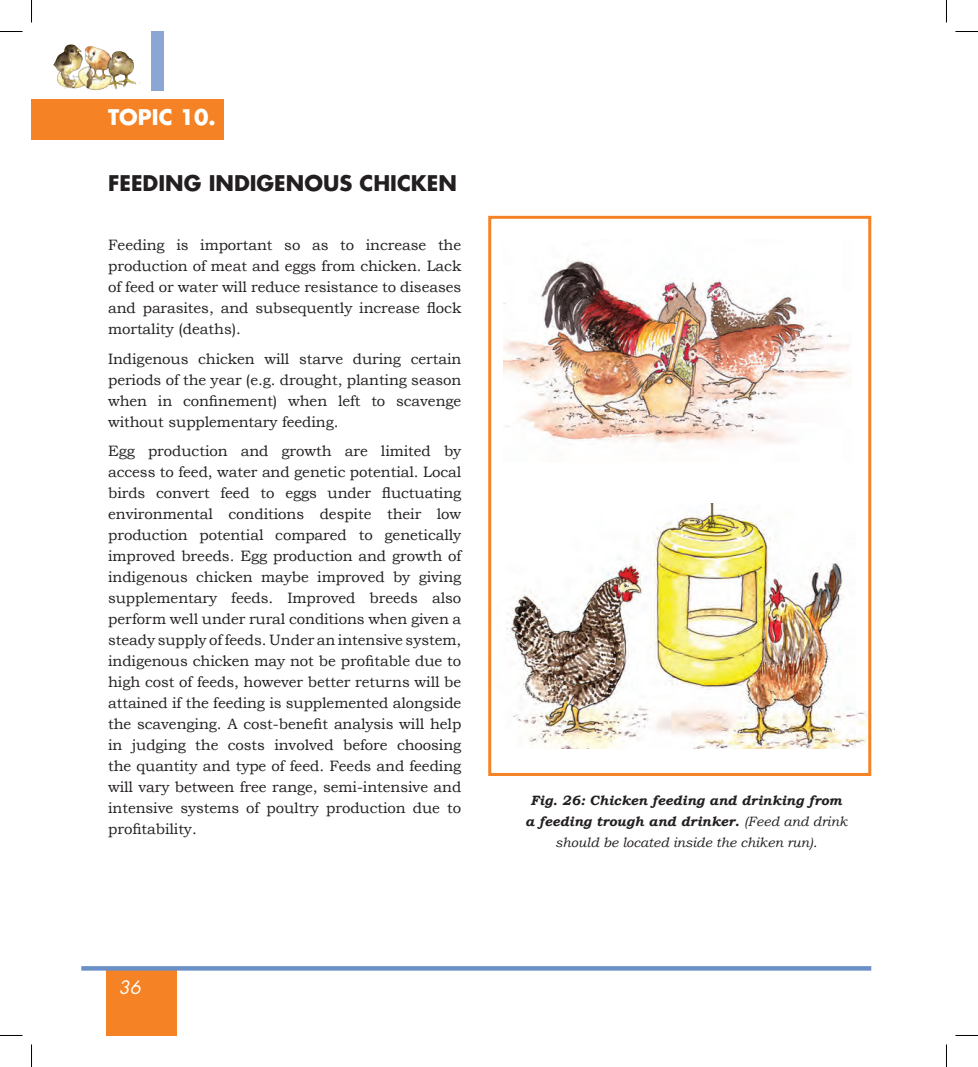
<style>
.page{position:relative;width:978px;height:1067px;background:#fff}
.page>*{position:absolute;margin:0;border:0;box-sizing:border-box;transform-origin:0 0}
.t1{font:700 21px "Futura";color:#231f20}
.t2{font:700 21px "Futura";color:#fff}
.t3{font:italic 18px "Futura";color:#fff}
.t4{font:15px/21px "Bookman Old Style";letter-spacing:-.005em;color:#231f20;text-align:justify}
.t5{font:italic 700 13.5px/21px "Bookman Old Style";color:#231f20;text-align:center}
.s1{font-weight:400}
</style>
<div class="page">
<div style="left:106px;top:969px;width:71px;height:66px;background:#f58224"></div>
<svg style="left:81px;top:966px;width:790px;height:4px;background:#6f93c8"></svg>
<img style="left:53px;top:44px;width:88px;height:47px">
<div style="left:151px;top:32px;width:12px;height:59px;background:#8ba6d2"></div>
<div style="left:32px;top:100px;width:192px;height:40px;background:#f58224"></div>
<img style="left:503px;top:260px;width:347px;height:184px">
<img style="left:506px;top:503px;width:361px;height:245px">
<div style="left:488px;top:216px;width:383px;height:560px;border:3px solid #f58224"></div>
<svg style="left:0;top:31px;width:22px;height:1px"></svg>
<svg style="left:955px;top:31px;width:22px;height:1px"></svg>
<svg style="left:0;top:1035px;width:22px;height:1px"></svg>
<svg style="left:955px;top:1035px;width:22px;height:1px"></svg>
<svg style="left:31px;top:0;width:1px;height:22px"></svg>
<svg style="left:31px;top:1044px;width:1px;height:22px"></svg>
<h1 class="t2" style="left:108px;top:103px;width:26px">Topic</h1>
<h1 class="t2" style="left:180px;top:103px;width:38px">10.</h1>
<h1 class="t1" style="left:108px;top:169px;width:350px">FEEDING INDIGENOUS CHICKEN</h1>
<p class="t4" style="left:108px;top:234px;width:354px">Feeding is important so as to increase the production of meat and eggs from chicken. Lack of feed or water will reduce resistance to diseases and parasites, and subsequently increase flock mortality (deaths).</p>
<p class="t4" style="left:108px;top:348px;width:354px">Indigenous chicken will starve during certain periods of the year (e.g. drought, planting season when in confinement) when left to scavenge without supplementary feeding.</p>
<p class="t4" style="left:108px;top:440px;width:354px">Egg production and growth are limited by access to feed, water and genetic potential. Local birds convert feed to eggs under fluctuating environmental conditions despite their low production potential compared to genetically improved breeds. Egg production and growth of indigenous chicken maybe improved by giving supplementary feeds. Improved breeds also perform well under rural conditions when given a steady supply of feeds. Under an intensive system, indigenous chicken may not be profitable due to high cost of feeds, however better returns will be attained if the feeding is supplemented alongside the scavenging. A cost-benefit analysis will help in judging the costs involved before choosing the quantity and type of feed. Feeds and feeding will vary between free range, semi-intensive and intensive systems of poultry production due to profitability.</p>
<p class="t3" style="left:119px;top:975px;width:24px">36</p>
<p class="t5" style="left:525px;top:789px;width:323px">Fig. 26: Chicken feeding and drinking from a feeding trough and drinker. <span class="s1">(Feed and drink should be located inside the chiken run).</span></p>
</div>
